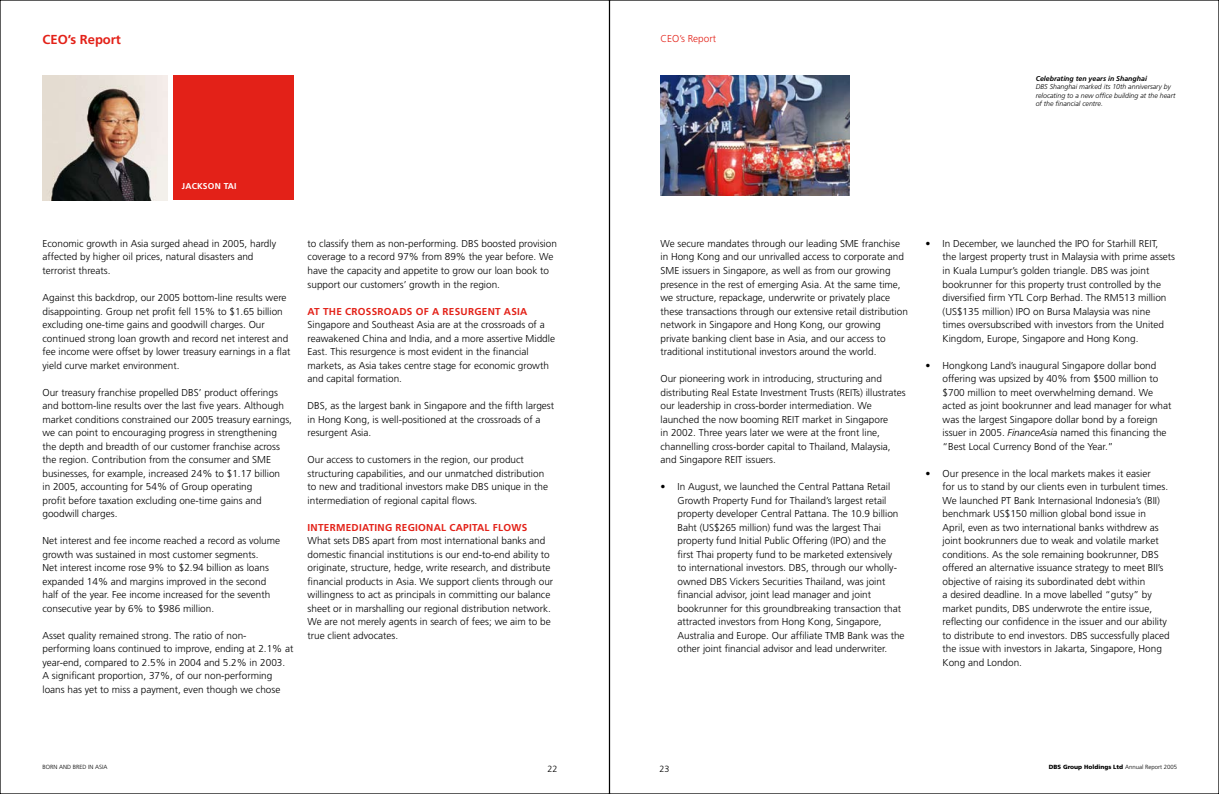
<style>
.page{position:relative;width:1219px;height:794px;background:#fff}
.page>*{position:absolute;margin:0;border:0;box-sizing:border-box;transform-origin:0 0}
.t1{font:700 13px "Frutiger";color:#e32118}
.t2{font:300 10px/13.5px "Frutiger";color:#000}
.t3{font:700 10px "Frutiger";letter-spacing:.025em;color:#e32118}
.t4{font:300 10px "Frutiger";color:#e32118}
.t5{font:300 9px "Frutiger";color:#000}
.t6{font:700 8.5px "Frutiger";letter-spacing:.025em;color:#fff}
.t7{font:italic 300 7px/8.4px "Frutiger";color:#000}
.t8{font:italic 700 7px "Frutiger";color:#000}
.t9{font:900 6px "Frutiger";color:#000}
.t10{font:300 6px "Frutiger";color:#000}
.s1{font-style:italic}
.s2{font-weight:300}
</style>
<div class="page">
<img style="left:660px;top:75px;width:189px;height:120px">
<img style="left:43px;top:75px;width:124px;height:125px">
<div style="left:173px;top:75px;width:120px;height:125px;background:#e32118"></div>
<h1 class="t1" style="left:43px;top:32px;width:80px">CEO’S REPORT</h1>
<p class="t6" style="left:182px;top:181px;width:56px">JACKSON TAI</p>
<p class="t2" style="left:43px;top:237px;width:235px">Economic growth in Asia surged ahead in 2005, hardly affected by higher oil prices, natural disasters and terrorist threats.</p>
<p class="t2" style="left:43px;top:291px;width:249px">Against this backdrop, our 2005 bottom-line results were disappointing. Group net profit fell 1 5% to $1 .65 billion excluding one-time gains and goodwill charges. Our continued strong loan growth and record net interest and fee income were offset by lower treasury earnings in a flat yield curve market environment.</p>
<p class="t2" style="left:43px;top:385px;width:251px">Our treasury franchise propelled DBS’ product offerings and bottom-line results over the last five years. Although market conditions constrained our 2005 treasury earnings, we can point to encouraging progress in strengthening the depth and breadth of our customer franchise across the region. Contribution from the consumer and SME businesses, for example, increased 24% to $1 .1 7 billion<br>in 2005, accounting for 54% of Group operating<br>profit before taxation excluding one-time gains and goodwill charges.</p>
<p class="t2" style="left:43px;top:534px;width:239px">Net interest and fee income reached a record as volume growth was sustained in most customer segments.<br>Net interest income rose 9% to $2.94 billion as loans expanded 1 4% and margins improved in the second half of the year. Fee income increased for the seventh consecutive year by 6% to $986 million.</p>
<p class="t2" style="left:43px;top:628px;width:252px">Asset quality remained strong. The ratio of non&shy;performing loans continued to improve, ending at 2.1 % at year-end, compared to 2.5% in 2004 and 5.2% in 2003.<br>A significant proportion, 37%, of our non-performing loans has yet to miss a payment, even though we chose</p>
<p class="t2" style="left:308px;top:237px;width:251px">to classify them as non-performing. DBS boosted provision coverage to a record 97% from 89% the year before. We have the capacity and appetite to grow our loan book to support our customers’ growth in the region.</p>
<p class="t3" style="left:308px;top:305px;width:221px">AT THE CROSSROADS OF A RESURGENT ASIA</p>
<p class="t2" style="left:308px;top:318px;width:249px">Singapore and Southeast Asia are at the crossroads of a reawakened China and India, and a more assertive Middle East. This resurgence is most evident in the financial markets, as Asia takes centre stage for economic growth and capital formation.</p>
<p class="t2" style="left:308px;top:399px;width:248px">DBS, as the largest bank in Singapore and the fifth largest in Hong Kong, is well-positioned at the crossroads of a resurgent Asia.</p>
<p class="t2" style="left:308px;top:453px;width:242px">Our access to customers in the region, our product structuring capabilities, and our unmatched distribution to new and traditional investors make DBS unique in the intermediation of regional capital flows.</p>
<p class="t3" style="left:308px;top:521px;width:7px">INTERMEDIATINGREGIONALCAPITALFLOWS</p>
<p class="t2" style="left:308px;top:534px;width:247px">What sets DBS apart from most international banks and domestic financial institutions is our end-to-end ability to originate, structure, hedge, write research, and distribute financial products in Asia. We support clients through our willingness to act as principals in committing our balance sheet or in marshalling our regional distribution network.<br>We are not merely agents in search of fees; we aim to be true client advocates.</p>
<p class="t4" style="left:660px;top:33px;width:57px">CEO’s Report</p>
<p class="t8" style="left:1036px;top:74px;width:113px">Celebrating ten years in Shanghai</p>
<p class="t7" style="left:1036px;top:83px;width:141px">DBS Shanghai marked its 10th anniversary by relocating to a new office building at the heart of the financial centre.</p>
<p class="t2" style="left:660px;top:237px;width:249px">We secure mandates through our leading SME franchise in Hong Kong and our unrivalled access to corporate and SME issuers in Singapore, as well as from our growing presence in the rest of emerging Asia. At the same time, we structure, repackage, underwrite or privately place these transactions through our extensive retail distribution network in Singapore and Hong Kong, our growing private banking client base in Asia, and our access to traditional institutional investors around the world.</p>
<p class="t2" style="left:660px;top:372px;width:247px">Our pioneering work in introducing, structuring and distributing Real Estate Investment Trusts (REITs) illustrates our leadership in cross-border intermediation. We launched the now booming REIT market in Singapore<br>in 2002. Three years later we were at the front line, channelling cross-border capital to Thailand, Malaysia, and Singapore REIT issuers.</p>
<p class="t2" style="left:677px;top:480px;width:229px;text-indent:-17px">• In August, we launched the Central Pattana Retail Growth Property Fund for Thailand’s largest retail property developer Central Pattana. The 1 0.9 billion Baht (US$265 million) fund was the largest Thai property fund Initial Public Offering (IPO) and the first Thai property fund to be marketed extensively<br>to international investors. DBS, through our wholly&shy;owned DBS Vickers Securities Thailand, was joint financial advisor, joint lead manager and joint bookrunner for this groundbreaking transaction that attracted investors from Hong Kong, Singapore, Australia and Europe. Our affiliate TMB Bank was the other joint financial advisor and lead underwriter.</p>
<p class="t2" style="left:943px;top:237px;width:234px;text-indent:-17px">• In December, we launched the IPO for Starhill REIT,<br>the largest property trust in Malaysia with prime assets in Kuala Lumpur’s golden triangle. DBS was joint bookrunner for this property trust controlled by the diversified firm YTL Corp Berhad. The RM513 million (US$13 5 million) IPO on Bursa Malaysia was nine times oversubscribed with investors from the United Kingdom, Europe, Singapore and Hong Kong.</p>
<p class="t2" style="left:943px;top:358px;width:230px;text-indent:-17px">• Hongkong Land’s inaugural Singapore dollar bond offering was upsized by 40% from $500 million to $700 million to meet overwhelming demand. We acted as joint bookrunner and lead manager for what was the largest Singapore dollar bond by a foreign issuer in 2005. <span class="s1">FinanceAsia</span> named this financing the “Best Local Currency Bond of the Year.”</p>
<p class="t2" style="left:943px;top:466px;width:229px;text-indent:-17px">• Our presence in the local markets makes it easier<br>for us to stand by our clients even in turbulent times.<br>We launched PT Bank Internasional Indonesia’s (BII) benchmark US$1 50 million global bond issue in April, even as two international banks withdrew as joint bookrunners due to weak and volatile market conditions. As the sole remaining bookrunner, DBS offered an alternative issuance strategy to meet BII’s objective of raising its subordinated debt within<br>a desired deadline. In a move labelled “gutsy” by market pundits, DBS underwrote the entire issue, reflecting our confidence in the issuer and our ability to distribute to end investors. DBS successfully placed the issue with investors in Jakarta, Singapore, Hong Kong and London.</p>
<p class="t10" style="left:43px;top:764px;width:67px">BORN AND BRED IN ASIA</p>
<p class="t5" style="left:548px;top:763px;width:12px">22</p>
<p class="t5" style="left:660px;top:763px;width:10px">23</p>
<p class="t9" style="left:1049px;top:763px;width:130px">DBS Group Holdings Ltd <span class="s2">Annual Report 2005</span></p>
</div>
